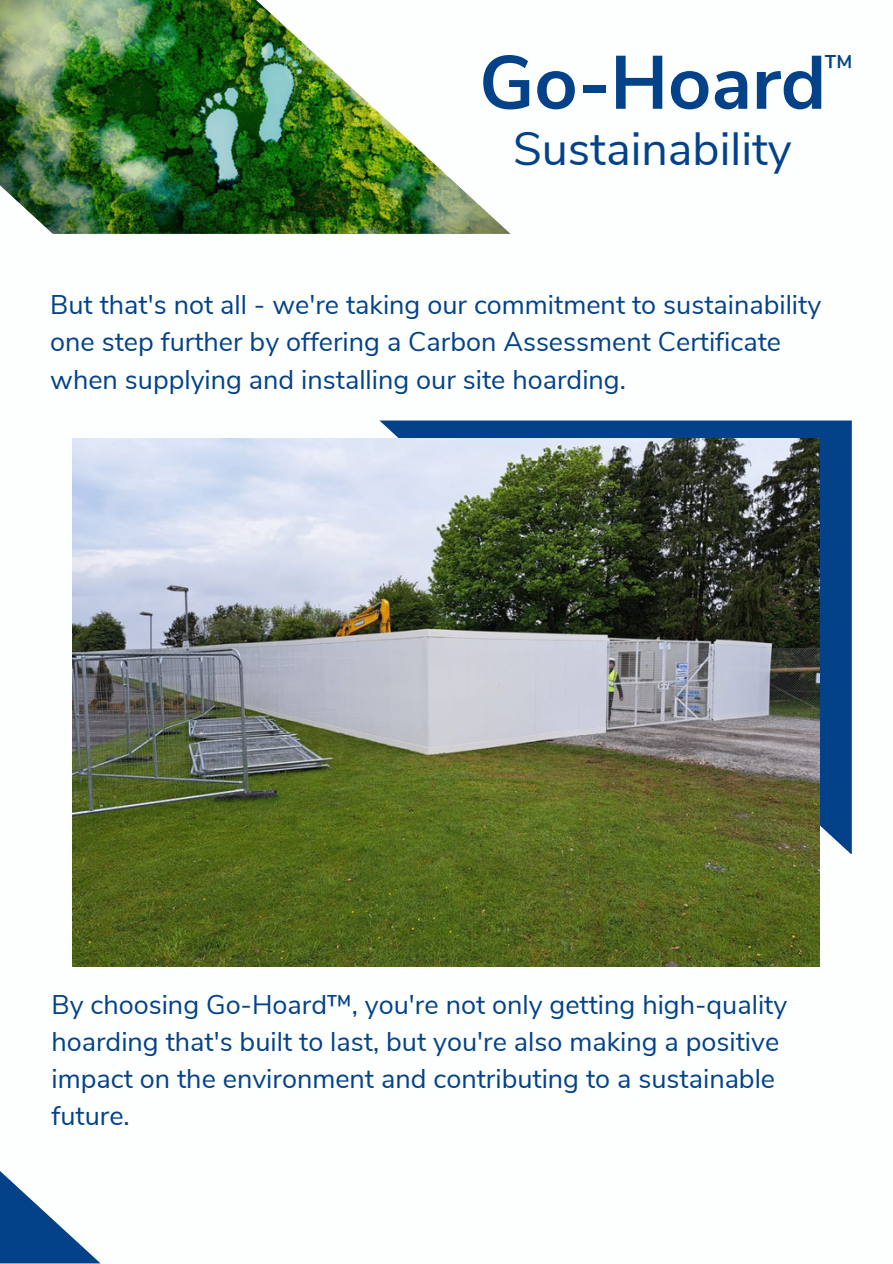
<style>
.page{position:relative;width:893px;height:1264px;background:#fff}
.page>*{position:absolute;margin:0;border:0;box-sizing:border-box;transform-origin:0 0}
.t1{font:700 75.3px "Nunito Sans";color:#034289}
.t2{font:46.5px "Nunito Sans";color:#034289}
.t3{font:31.2px "Nunito Sans";color:#034289}
.t4{font:27px/37.2px "Nunito Sans";color:#034289}
</style>
<div class="page">
<img style="left:0;top:0;width:510px;height:234px">
<svg style="left:379px;top:420px;width:472px;height:434px;background:#114c8d"></svg>
<img style="left:73px;top:439px;width:746px;height:527px">
<svg style="left:0;top:1171px;width:100px;height:92px"></svg>
<p class="t1" style="left:479px;top:33px;width:348px">Go-Hoard</p>
<p class="t2" style="left:513px;top:117px;width:280px">Sustainability</p>
<p class="t3" style="left:824px;top:46px;width:30px">™</p>
<p class="t4" style="left:50px;top:287px;width:772px">But that's not all - we're taking our commitment to sustainability one step further by offering a Carbon Assessment Certificate when supplying and installing our site hoarding.</p>
<p class="t4" style="left:51px;top:986px;width:737px">By choosing Go-Hoard™, you're not only getting high-quality hoarding that's built to last, but you're also making a positive impact on the environment and contributing to a sustainable future.</p>
</div>
